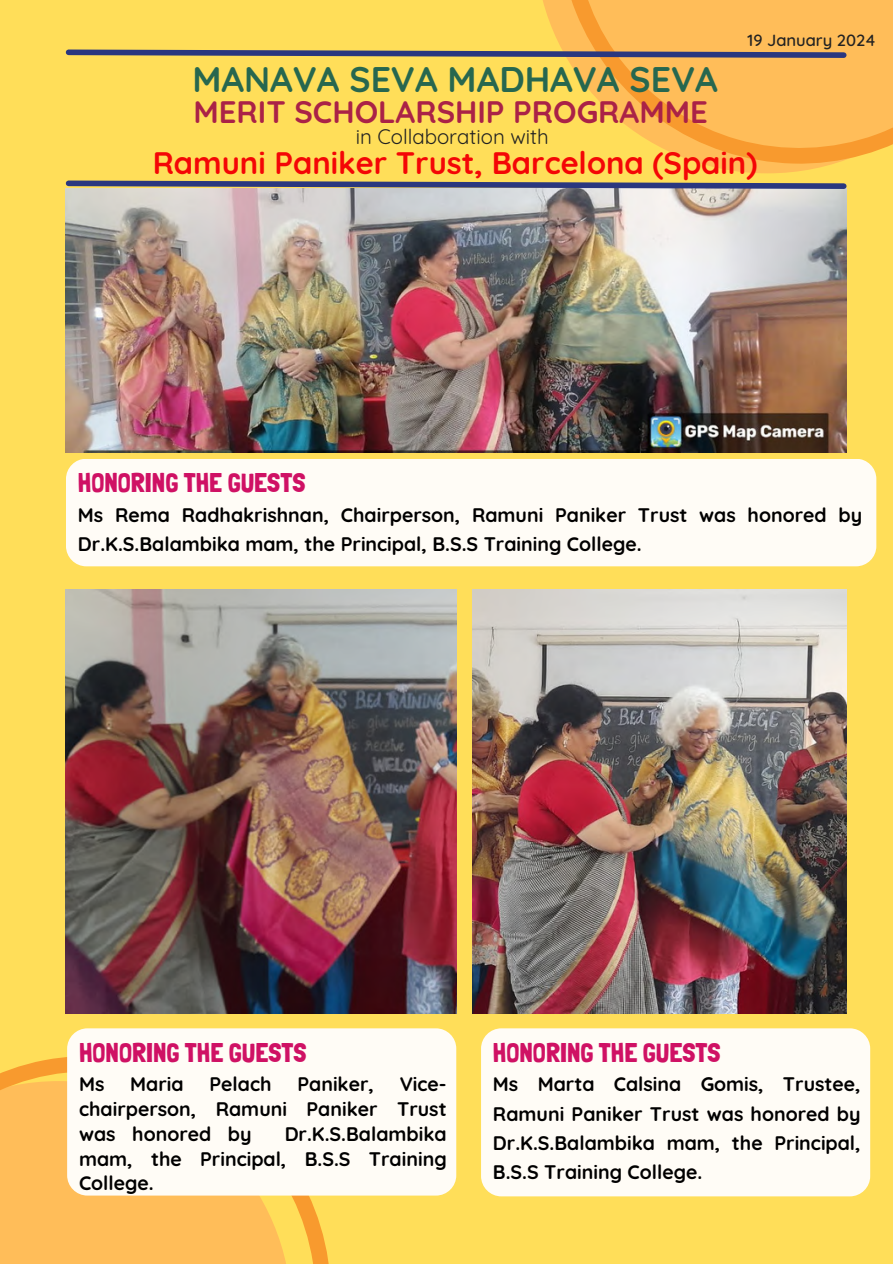
<style>
.page{position:relative;width:893px;height:1264px;background:#fff}
.page>*{position:absolute;margin:0;border:0;box-sizing:border-box;transform-origin:0 0}
.t1{font:700 35.4px "Quicksand";color:#27674f}
.t2{font:700 30.9px "Quicksand";color:#f40606}
.t3{font:700 30.9px "Quicksand";color:#aa2247}
.t4{font:27px "Londrina Solid";color:#cf1164}
.t5{font:20.4px "Quicksand";color:#222}
.t6{font:700 19.5px/29.2px "Quicksand";color:#000;text-align:justify}
.t7{font:500 16.5px "Quicksand";color:#222}
</style>
<div class="page">
<div style="left:0;top:0;width:892px;height:1263px;background:#ffde59"></div>
<svg style="left:543px;top:0;width:289px;height:173px"></svg>
<svg style="left:559px;top:0;width:333px;height:164px;background:#febd54"></svg>
<img style="left:66px;top:192px;width:780px;height:260px">
<svg style="left:65px;top:180px;width:782px;height:12px"></svg>
<svg style="left:65px;top:47px;width:784px;height:14px"></svg>
<div style="left:66px;top:458px;width:810px;height:108px;background:#fffcf6;border-radius:20px"></div>
<img style="left:66px;top:589px;width:390px;height:424px">
<img style="left:472px;top:589px;width:374px;height:424px">
<svg style="left:0;top:1057px;width:331px;height:206px;background:#febe56"></svg>
<div style="left:67px;top:1028px;width:389px;height:167px;background:#fffcf6;border-radius:20px"></div>
<div style="left:481px;top:1028px;width:389px;height:168px;background:#fffcf6;border-radius:20px"></div>
<p class="t7" style="left:747px;top:29px;width:130px">19 January 2024</p>
<p class="t1" style="left:192px;top:56px;width:527px">MANAVA SEVA MADHAVA SEVA</p>
<p class="t3" style="left:193px;top:92px;width:515px">MERIT SCHOLARSHIP PROGRAMME</p>
<p class="t5" style="left:355px;top:123px;width:194px">in Collaboration with</p>
<p class="t2" style="left:153px;top:143px;width:606px">Ramuni Paniker Trust, Barcelona (Spain)</p>
<h1 class="t4" style="left:78px;top:466px;width:229px">HONORING THE GUESTS</h1>
<h2 class="t6" style="left:78px;top:499px;width:785px">Ms Rema Radhakrishnan, Chairperson, Ramuni Paniker Trust was honored by<br>Dr.K.S.Balambika mam, the Principal, B.S.S Training College.</h2>
<h3 class="t4" style="left:79px;top:1036px;width:229px">HONORING THE GUESTS</h3>
<h3 class="t6" style="left:79px;top:1069px;width:27px">Ms</h3>
<h3 class="t6" style="left:130px;top:1069px;width:55px">Maria</h3>
<h3 class="t6" style="left:209px;top:1069px;width:64px">Pelach</h3>
<h3 class="t6" style="left:297px;top:1069px;width:78px">Paniker,</h3>
<h3 class="t6" style="left:79px;top:1071px;width:369px;line-height:24.8px;text-indent:320px">Vice&shy;chairperson, Ramuni Paniker Trust was honored by</h3>
<h3 class="t6" style="left:79px;top:1121px;width:369px;line-height:24.8px;text-indent:205px">Dr.K.S.Balambika mam, the Principal, B.S.S Training College.</h3>
<h2 class="t4" style="left:493px;top:1036px;width:229px">HONORING THE GUESTS</h2>
<h2 class="t6" style="left:493px;top:1069px;width:369px">Ms Marta Calsina Gomis, Trustee, Ramuni Paniker Trust was honored by Dr.K.S.Balambika mam, the Principal, B.S.S Training College.</h2>
</div>
